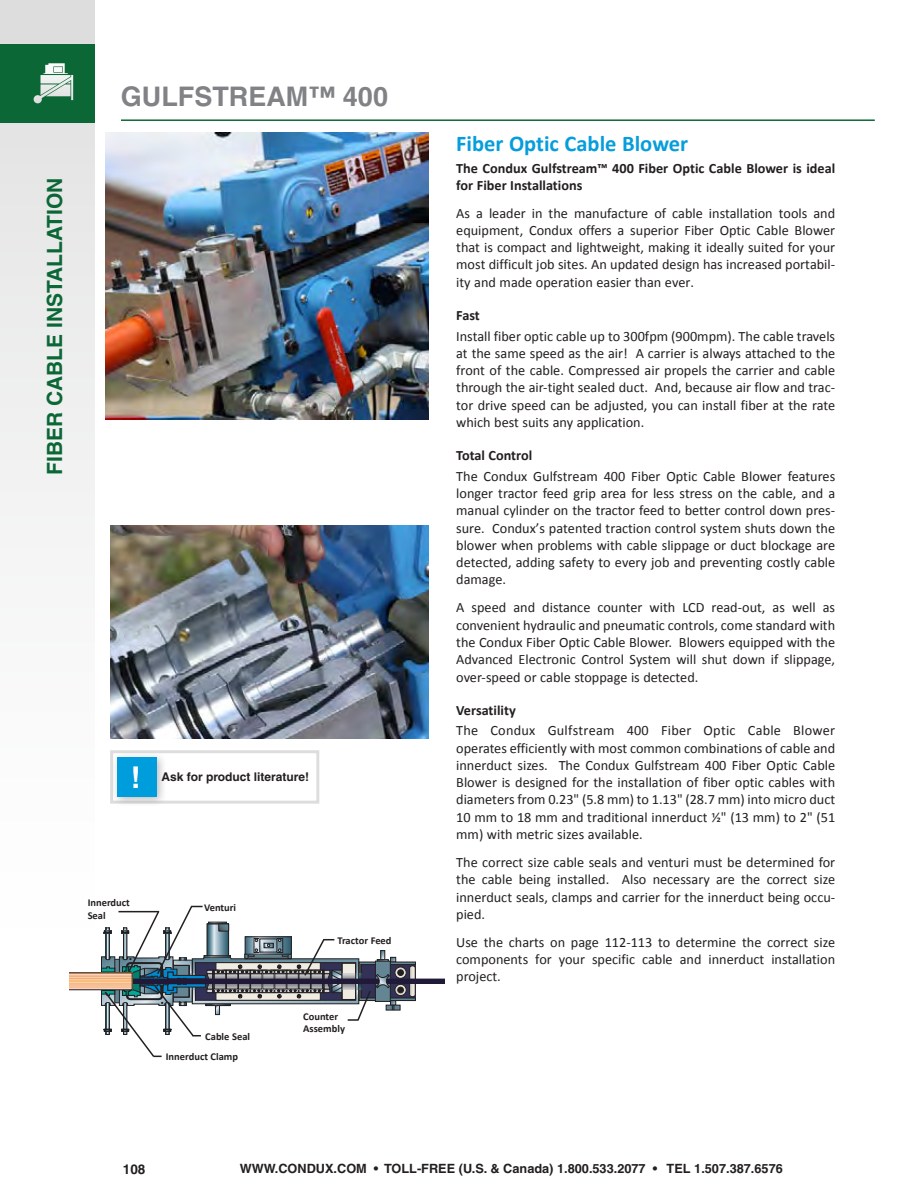
<style>
.page{position:relative;width:918px;height:1188px;background:#fff}
.page>*{position:absolute;margin:0;border:0;box-sizing:border-box;transform-origin:0 0}
.t1{font:700 30px "Helvetica";color:#fff}
.t2{font:700 27px "Helvetica";color:#808285}
.Product_Name-NEW{font:700 22.5px "Calibri";color:#069ddc}
.t3{font:700 21px "Helvetica";color:#0b6836}
.Body_Copy-NEW{font:14.25px/17.2px "Calibri";color:#231f20;text-align:justify}
.Body_Copy-NEW-2{font:700 14.25px/16.5px "Calibri";color:#231f20}
.t4{font:700 13.5px "Helvetica";color:#231f20}
.t5{font:700 12.75px "Helvetica";color:#231f20}
.t6{font:700 12px "Helvetica";color:#231f20}
.Part___s{font:700 10.5px/12.6px "Calibri";color:#231f20}
</style>
<div class="page">
<div style="left:1px;top:1px;width:93px;height:933px;background:linear-gradient(to bottom,#e0e0e1,#fff)"></div>
<div style="left:0;top:44px;width:94px;height:78px;background:#0b6836"></div>
<svg style="left:34px;top:63px;width:39px;height:40px"></svg>
<hr style="left:121px;top:119px;width:754px;height:2px;background:#0b6836">
<img style="left:110px;top:525px;width:319px;height:213px">
<svg style="left:69px;top:904px;width:375px;height:154px"></svg>
<img style="left:105px;top:133px;width:324px;height:286px">
<div style="left:111px;top:751px;width:56px;height:56px;background:#231f20;opacity:.3"></div>
<div style="left:117px;top:757px;width:39px;height:40px;background:#009ddc"></div>
<h3 class="t3" style="left:42px;top:475px;width:299px;rotate:-90deg">FIBER CABLE INSTALLATION</h3>
<p class="t2" style="left:121px;top:80px;width:269px">GULFSTREAM™ 400</p>
<p class="t1" style="left:131px;top:759px;width:11px">!</p>
<p class="t6" style="left:162px;top:770px;width:149px">Ask for product literature!</p>
<p class="Part___s" style="left:88px;top:896px;width:44px">Innerduct<br>Seal</p>
<p class="Part___s" style="left:204px;top:901px;width:34px">Venturi</p>
<p class="Part___s" style="left:205px;top:1030px;width:46px">Cable Seal</p>
<p class="Part___s" style="left:166px;top:1051px;width:74px">Innerduct Clamp</p>
<p class="Part___s" style="left:337px;top:934px;width:56px">Tractor Feed</p>
<p class="Part___s" style="left:303px;top:1010px;width:43px">Counter<br>Assembly</p>
<p class="Product_Name-NEW" style="left:456px;top:129px;width:233px">Fiber Optic Cable Blower</p>
<p class="Body_Copy-NEW-2" style="left:456px;top:160px;width:381px">The Condux Gulfstream™ 400 Fiber Optic Cable Blower is ideal for Fiber Installations</p>
<p class="Body_Copy-NEW" style="left:456px;top:204px;width:381px">As a leader in the manufacture of cable installation tools and equipment, Condux offers a superior Fiber Optic Cable Blower that is compact and lightweight, making it ideally suited for your most difficult job sites. An updated design has increased portabil&shy;ity and made operation easier than ever.</p>
<p class="Body_Copy-NEW-2" style="left:456px;top:307px;width:25px">Fast</p>
<p class="Body_Copy-NEW" style="left:456px;top:327px;width:381px">Install fiber optic cable up to 300fpm (900mpm). The cable travels at the same speed as the air! A carrier is always attached to the front of the cable. Compressed air propels the carrier and cable through the air-tight sealed duct. And, because air flow and trac&shy;tor drive speed can be adjusted, you can install fiber at the rate which best suits any application.</p>
<p class="Body_Copy-NEW-2" style="left:456px;top:447px;width:78px">Total Control</p>
<p class="Body_Copy-NEW" style="left:456px;top:468px;width:381px">The Condux Gulfstream 400 Fiber Optic Cable Blower features longer tractor feed grip area for less stress on the cable, and a manual cylinder on the tractor feed to better control down pres&shy;sure. Condux’s patented traction control system shuts down the blower when problems with cable slippage or duct blockage are detected, adding safety to every job and preventing costly cable damage.</p>
<p class="Body_Copy-NEW" style="left:456px;top:599px;width:380px">A speed and distance counter with LCD read-out, as well as convenient hydraulic and pneumatic controls, come standard with the Condux Fiber Optic Cable Blower. Blowers equipped with the Advanced Electronic Control System will shut down if slippage, over-speed or cable stoppage is detected.</p>
<p class="Body_Copy-NEW-2" style="left:456px;top:702px;width:61px">Versatility</p>
<p class="Body_Copy-NEW" style="left:456px;top:722px;width:381px">The Condux Gulfstream 400 Fiber Optic Cable Blower operates efficiently with most common combinations of cable and innerduct sizes. The Condux Gulfstream 400 Fiber Optic Cable Blower is designed for the installation of fiber optic cables with diameters from 0.23" (5.8 mm) to 1.13" (28.7 mm) into micro duct 10 mm to 18 mm and traditional innerduct ½" (13 mm) to 2" (51 mm) with metric sizes available.</p>
<p class="Body_Copy-NEW" style="left:456px;top:854px;width:380px">The correct size cable seals and venturi must be determined for the cable being installed. Also necessary are the correct size innerduct seals, clamps and carrier for the innerduct being occu&shy;pied.</p>
<p class="Body_Copy-NEW" style="left:456px;top:934px;width:380px">Use the charts on page 112-113 to determine the correct size components for your specific cable and innerduct installation project.</p>
<p class="t4" style="left:123px;top:1161px;width:24px">108</p>
<p class="t5" style="left:240px;top:1161px;width:545px">WWW.CONDUX.COM • TOLL-FREE (U.S. &amp; Canada) 1.800.533.2077 • TEL 1.507.387.6576</p>
</div>
